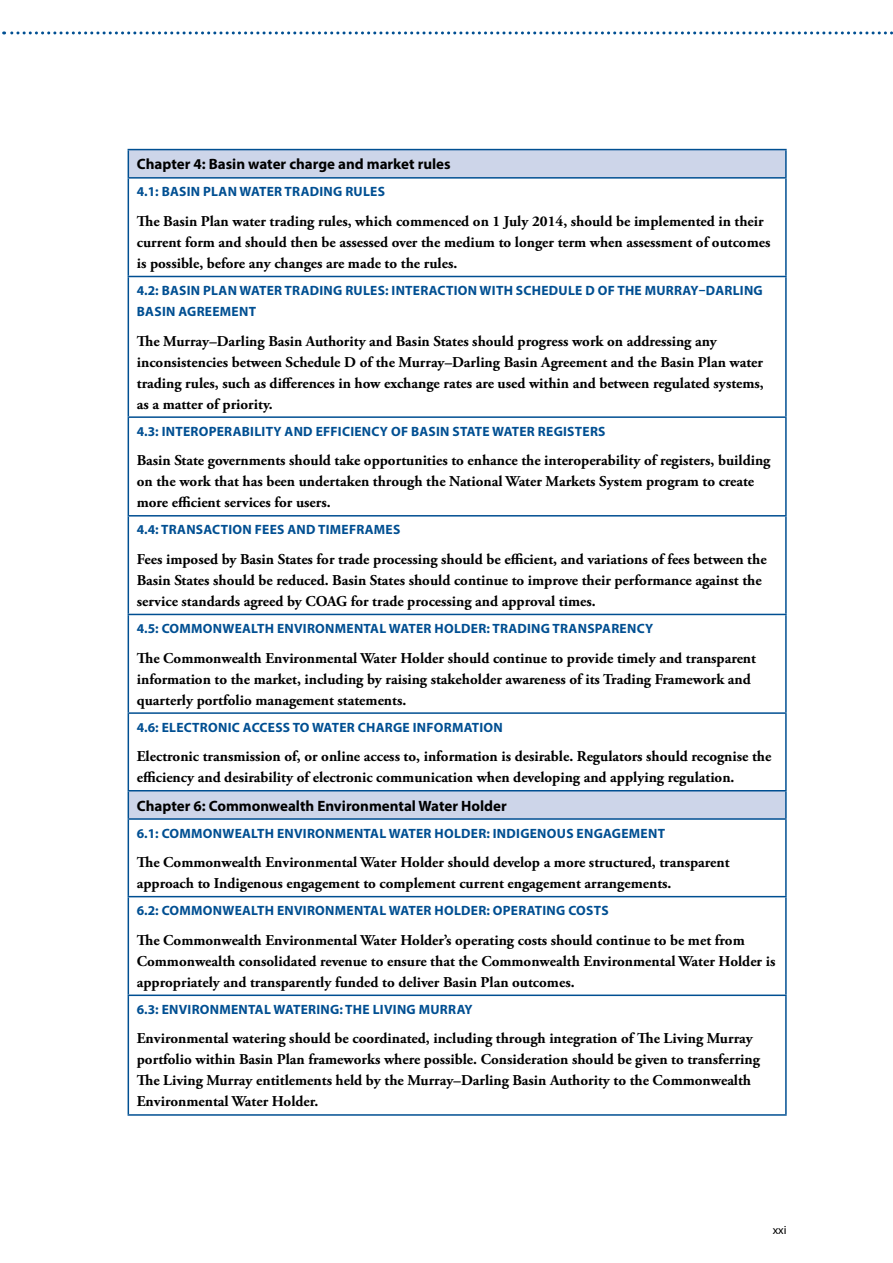
<style>
.page{position:relative;width:893px;height:1263px;background:#fff}
.page>*{position:absolute;margin:0;border:0;box-sizing:border-box;transform-origin:0 0}
.Rec_text_bold{font:700 15px/21px "Adobe Garamond Pro";color:#000}
.Conclusions_table_Ch{font:700 15px "Myriad Pro";color:#000}
.RECS_HEAD{font:700 13.5px/21px "Myriad Pro";letter-spacing:.02em;color:#004f92}
.t1{font:12px "Myriad Pro";color:#000}
</style>
<div class="page">
<svg style="left:4px;top:31px;width:889px;height:3px"></svg>
<svg style="left:129px;top:150px;width:656px;height:668px"></svg>
<hr style="left:128px;top:149px;width:659px;height:1px;background:#004f92">
<svg style="left:128px;top:150px;width:1px;height:27px"></svg>
<hr style="left:785px;top:150px;width:2px;height:27px;background:#004f92">
<hr style="left:128px;top:177px;width:659px;height:2px;background:#004f92">
<hr style="left:128px;top:179px;width:1px;height:97px;background:#004f92">
<hr style="left:785px;top:179px;width:2px;height:97px;background:#004f92">
<hr style="left:128px;top:276px;width:659px;height:1px;background:#004f92">
<hr style="left:128px;top:277px;width:1px;height:139px;background:#004f92">
<hr style="left:785px;top:277px;width:2px;height:139px;background:#004f92">
<hr style="left:128px;top:416px;width:659px;height:2px;background:#004f92">
<hr style="left:128px;top:418px;width:1px;height:97px;background:#004f92">
<hr style="left:785px;top:418px;width:2px;height:97px;background:#004f92">
<hr style="left:128px;top:515px;width:659px;height:1px;background:#004f92">
<hr style="left:128px;top:516px;width:1px;height:98px;background:#004f92">
<hr style="left:785px;top:516px;width:2px;height:98px;background:#004f92">
<hr style="left:128px;top:614px;width:659px;height:1px;background:#004f92">
<hr style="left:128px;top:615px;width:1px;height:97px;background:#004f92">
<hr style="left:785px;top:615px;width:2px;height:97px;background:#004f92">
<hr style="left:128px;top:712px;width:659px;height:2px;background:#004f92">
<hr style="left:128px;top:714px;width:1px;height:76px;background:#004f92">
<hr style="left:785px;top:714px;width:2px;height:76px;background:#004f92">
<hr style="left:128px;top:790px;width:659px;height:1px;background:#004f92">
<svg style="left:128px;top:791px;width:1px;height:27px"></svg>
<hr style="left:785px;top:791px;width:2px;height:27px;background:#004f92">
<hr style="left:128px;top:818px;width:659px;height:2px;background:#004f92">
<hr style="left:128px;top:820px;width:1px;height:76px;background:#004f92">
<hr style="left:785px;top:820px;width:2px;height:76px;background:#004f92">
<hr style="left:128px;top:896px;width:659px;height:1px;background:#004f92">
<hr style="left:128px;top:897px;width:1px;height:97px;background:#004f92">
<hr style="left:785px;top:897px;width:2px;height:97px;background:#004f92">
<hr style="left:128px;top:994px;width:659px;height:2px;background:#004f92">
<hr style="left:128px;top:996px;width:1px;height:118px;background:#004f92">
<hr style="left:785px;top:996px;width:2px;height:118px;background:#004f92">
<hr style="left:128px;top:1114px;width:659px;height:2px;background:#004f92">
<p class="Conclusions_table_Ch" style="left:137px;top:154px;width:315px">Chapter 4: Basin water charge and market rules</p>
<h3 class="RECS_HEAD" style="left:137px;top:181px;width:250px">4.1: BASIN PLAN WATER TRADING RULES</h3>
<p class="Rec_text_bold" style="left:137px;top:211px;width:635px">The Basin Plan water trading rules, which commenced on 1 July 2014, should be implemented in their current form and should then be assessed over the medium to longer term when assessment of outcomes is possible, before any changes are made to the rules.</p>
<h3 class="RECS_HEAD" style="left:137px;top:280px;width:627px">4.2: BASIN PLAN WATER TRADING RULES: INTERACTION WITH SCHEDULE D OF THE MURRAY–DARLING<br>BASIN AGREEMENT</h3>
<p class="Rec_text_bold" style="left:137px;top:331px;width:629px">The Murray–Darling Basin Authority and Basin States should progress work on addressing any inconsistencies between Schedule D of the Murray–Darling Basin Agreement and the Basin Plan water trading rules, such as differences in how exchange rates are used within and between regulated systems, as a matter of priority.</p>
<h3 class="RECS_HEAD" style="left:137px;top:420px;width:470px">4.3: INTEROPERABILITY AND EFFICIENCY OF BASIN STATE WATER REGISTERS</h3>
<p class="Rec_text_bold" style="left:137px;top:450px;width:635px">Basin State governments should take opportunities to enhance the interoperability of registers, building on the work that has been undertaken through the National Water Markets System program to create more efficient services for users.</p>
<h3 class="RECS_HEAD" style="left:137px;top:519px;width:265px">4.4: TRANSACTION FEES AND TIMEFRAMES</h3>
<p class="Rec_text_bold" style="left:137px;top:549px;width:631px">Fees imposed by Basin States for trade processing should be efficient, and variations of fees between the<br>Basin States should be reduced. Basin States should continue to improve their performance against the service standards agreed by COAG for trade processing and approval times.</p>
<h3 class="RECS_HEAD" style="left:137px;top:618px;width:518px">4.5: COMMONWEALTH ENVIRONMENTAL WATER HOLDER: TRADING TRANSPARENCY</h3>
<p class="Rec_text_bold" style="left:137px;top:648px;width:621px">The Commonwealth Environmental Water Holder should continue to provide timely and transparent information to the market, including by raising stakeholder awareness of its Trading Framework and quarterly portfolio management statements.</p>
<h3 class="RECS_HEAD" style="left:137px;top:716px;width:367px">4.6: ELECTRONIC ACCESS TO WATER CHARGE INFORMATION</h3>
<p class="Rec_text_bold" style="left:137px;top:746px;width:636px">Electronic transmission of, or online access to, information is desirable. Regulators should recognise the efficiency and desirability of electronic communication when developing and applying regulation.</p>
<p class="Conclusions_table_Ch" style="left:137px;top:796px;width:371px">Chapter 6: Commonwealth Environmental Water Holder</p>
<h3 class="RECS_HEAD" style="left:137px;top:822px;width:530px">6.1: COMMONWEALTH ENVIRONMENTAL WATER HOLDER: INDIGENOUS ENGAGEMENT</h3>
<p class="Rec_text_bold" style="left:137px;top:852px;width:594px">The Commonwealth Environmental Water Holder should develop a more structured, transparent approach to Indigenous engagement to complement current engagement arrangements.</p>
<h3 class="RECS_HEAD" style="left:137px;top:900px;width:473px">6.2: COMMONWEALTH ENVIRONMENTAL WATER HOLDER: OPERATING COSTS</h3>
<p class="Rec_text_bold" style="left:137px;top:930px;width:640px">The Commonwealth Environmental Water Holder’s operating costs should continue to be met from<br>Commonwealth consolidated revenue to ensure that the Commonwealth Environmental Water Holder is appropriately and transparently funded to deliver Basin Plan outcomes.</p>
<h3 class="RECS_HEAD" style="left:137px;top:998px;width:337px">6.3: ENVIRONMENTAL WATERING: THE LIVING MURRAY</h3>
<p class="Rec_text_bold" style="left:137px;top:1028px;width:625px">Environmental watering should be coordinated, including through integration of The Living Murray portfolio within Basin Plan frameworks where possible. Consideration should be given to transferring The Living Murray entitlements held by the Murray–Darling Basin Authority to the Commonwealth Environmental Water Holder.</p>
<p class="t1" style="left:773px;top:1223px;width:15px">xxi</p>
</div>
